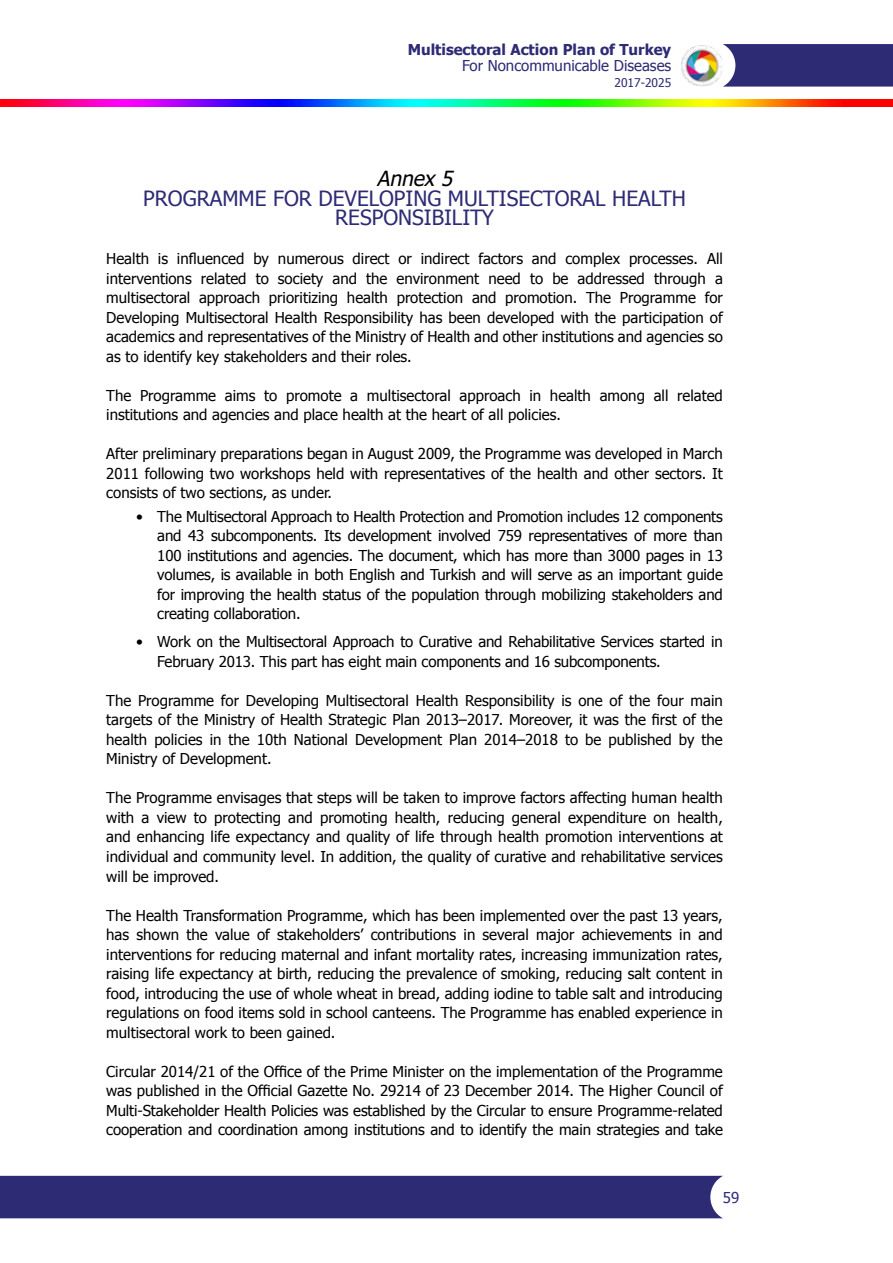
<style>
.page{position:relative;width:893px;height:1263px;background:#fff}
.page>*{position:absolute;margin:0;border:0;box-sizing:border-box;transform-origin:0 0}
.t1{font:21px/19.5px "Tahoma";color:#2e2b75;text-align:center}
.t2{font:italic 21px "Tahoma Faux";color:#000}
.t3{font:15px/19.5px "Tahoma";color:#000;text-align:justify}
.t4{font:700 15px "Tahoma";color:#2e2b75}
.t5{font:15px "Tahoma";color:#2e2b75}
.t6{font:12px "Tahoma";color:#2e2b75}
</style>
<div class="page">
<img style="left:0;top:100px;width:893px;height:6px">
<img style="left:681px;top:45px;width:41px;height:41px">
<div style="left:0;top:1176px;width:723px;height:42px;background:#2e2b75"></div>
<svg style="left:723px;top:44px;width:170px;height:43px;background:#3a387d"></svg>
<p class="t4" style="left:408px;top:39px;width:265px">Multisectoral Action Plan of Turkey</p>
<p class="t5" style="left:462px;top:55px;width:211px">For Noncommunicable Diseases</p>
<p class="t6" style="left:614px;top:74px;width:58px">2017-2025</p>
<h1 class="t2" style="left:377px;top:164px;width:77px">Annex 5</h1>
<h1 class="t1" style="left:143px;top:187px;width:544px">PROGRAMME FOR DEVELOPING MULTISECTORAL HEALTH<br>RESPONSIBILITY</h1>
<p class="t3" style="left:106px;top:248px;width:618px">Health is influenced by numerous direct or indirect factors and complex processes. All interventions related to society and the environment need to be addressed through a multisectoral approach prioritizing health protection and promotion. The Programme for Developing Multisectoral Health Responsibility has been developed with the participation of academics and representatives of the Ministry of Health and other institutions and agencies so as to identify key stakeholders and their roles.</p>
<p class="t3" style="left:106px;top:385px;width:618px">The Programme aims to promote a multisectoral approach in health among all related institutions and agencies and place health at the heart of all policies.</p>
<p class="t3" style="left:106px;top:443px;width:618px">After preliminary preparations began in August 2009, the Programme was developed in March 2011 following two workshops held with representatives of the health and other sectors. It consists of two sections, as under.</p>
<p class="t3" style="left:157px;top:506px;width:567px;text-indent:-21px">• The Multisectoral Approach to Health Protection and Promotion includes 12 components and 43 subcomponents. Its development involved 759 representatives of more than 100 institutions and agencies. The document, which has more than 3000 pages in 13 volumes, is available in both English and Turkish and will serve as an important guide for improving the health status of the population through mobilizing stakeholders and creating collaboration.</p>
<p class="t3" style="left:157px;top:632px;width:567px;text-indent:-21px">• Work on the Multisectoral Approach to Curative and Rehabilitative Services started in<br>February 2013. This part has eight main components and 16 subcomponents.</p>
<p class="t3" style="left:106px;top:690px;width:618px">The Programme for Developing Multisectoral Health Responsibility is one of the four main targets of the Ministry of Health Strategic Plan 2013–2017. Moreover, it was the first of the health policies in the 10th National Development Plan 2014–2018 to be published by the Ministry of Development.</p>
<p class="t3" style="left:106px;top:788px;width:618px">The Programme envisages that steps will be taken to improve factors affecting human health with a view to protecting and promoting health, reducing general expenditure on health, and enhancing life expectancy and quality of life through health promotion interventions at individual and community level. In addition, the quality of curative and rehabilitative services will be improved.</p>
<p class="t3" style="left:106px;top:905px;width:618px">The Health Transformation Programme, which has been implemented over the past 13 years, has shown the value of stakeholders’ contributions in several major achievements in and interventions for reducing maternal and infant mortality rates, increasing immunization rates, raising life expectancy at birth, reducing the prevalence of smoking, reducing salt content in food, introducing the use of whole wheat in bread, adding iodine to table salt and introducing regulations on food items sold in school canteens. The Programme has enabled experience in multisectoral work to been gained.</p>
<p class="t3" style="left:106px;top:1061px;width:618px">Circular 2014/21 of the Office of the Prime Minister on the implementation of the Programme was published in the Official Gazette No. 29214 of 23 December 2014. The Higher Council of Multi-Stakeholder Health Policies was established by the Circular to ensure Programme-related cooperation and coordination among institutions and to identify the main strategies and take</p>
<p class="t5" style="left:723px;top:1187px;width:18px">59</p>
</div>
